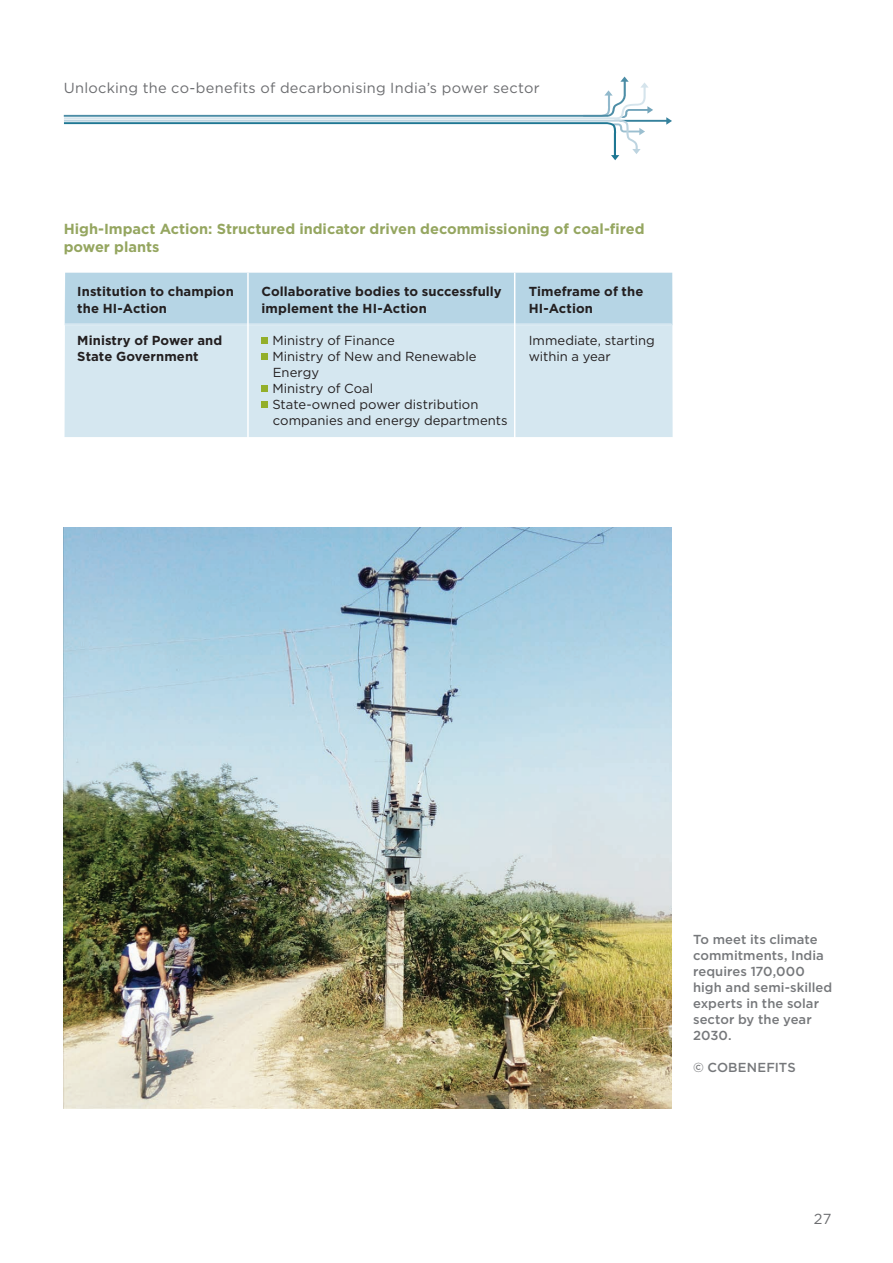
<style>
.page{position:relative;width:893px;height:1263px;background:#fff}
.page>*{position:absolute;margin:0;border:0;box-sizing:border-box;transform-origin:0 0}
.t1{font:700 14.55px/18px "Gotham";color:#95a660}
.t2{font:14.55px "Gotham";letter-spacing:.02em;color:#6c6d70}
.t3{font:13.05px/16px "Gotham";color:#231f20}
.t4{font:700 13.05px/16px "Gotham";letter-spacing:.005em;color:#231f20}
.t5{font:500 13.05px/16px "Gotham";letter-spacing:.005em;color:#76787b}
</style>
<div class="page">
<img style="left:64px;top:527px;width:608px;height:581px">
<div style="left:65px;top:325px;width:608px;height:112px;background:#d5e7f0"></div>
<div style="left:65px;top:273px;width:608px;height:52px;background:#b6d5e5"></div>
<svg style="left:262px;top:338px;width:6px;height:6px"></svg>
<svg style="left:262px;top:354px;width:6px;height:6px"></svg>
<svg style="left:262px;top:386px;width:6px;height:6px"></svg>
<svg style="left:262px;top:402px;width:6px;height:6px"></svg>
<hr style="left:247px;top:273px;width:2px;height:184px;background:#fff">
<hr style="left:514px;top:273px;width:1px;height:184px;background:#fff">
<svg style="left:64px;top:77px;width:608px;height:83px"></svg>
<p class="t2" style="left:64px;top:78px;width:477px">Unlocking the co-benefits of decarbonising India’s power sector</p>
<p class="t1" style="left:64px;top:220px;width:582px">High-Impact Action: Structured indicator driven decommissioning of coal-fired power plants</p>
<p class="t4" style="left:77px;top:284px;width:158px">Institution to champion the HI-Action</p>
<p class="t4" style="left:77px;top:332px;width:147px">Ministry of Power and<br>State Government</p>
<p class="t4" style="left:262px;top:284px;width:242px">Collaborative bodies to successfully implement the HI-Action</p>
<p class="t3" style="left:272px;top:332px;width:237px">Ministry of Finance<br>Ministry of New and Renewable<br>Energy<br>Ministry of Coal<br>State-owned power distribution companies and energy departments</p>
<p class="t4" style="left:529px;top:284px;width:116px">Timeframe of the<br>HI-Action</p>
<p class="t3" style="left:529px;top:332px;width:128px">Immediate, starting within a year</p>
<p class="t5" style="left:693px;top:931px;width:141px">To meet its climate commitments, India requires 170,000 high and semi-skilled experts in the solar sector by the year<br>2030.</p>
<p class="t5" style="left:693px;top:1059px;width:104px">© COBENEFITS</p>
<p class="t2" style="left:814px;top:1210px;width:19px">27</p>
</div>
